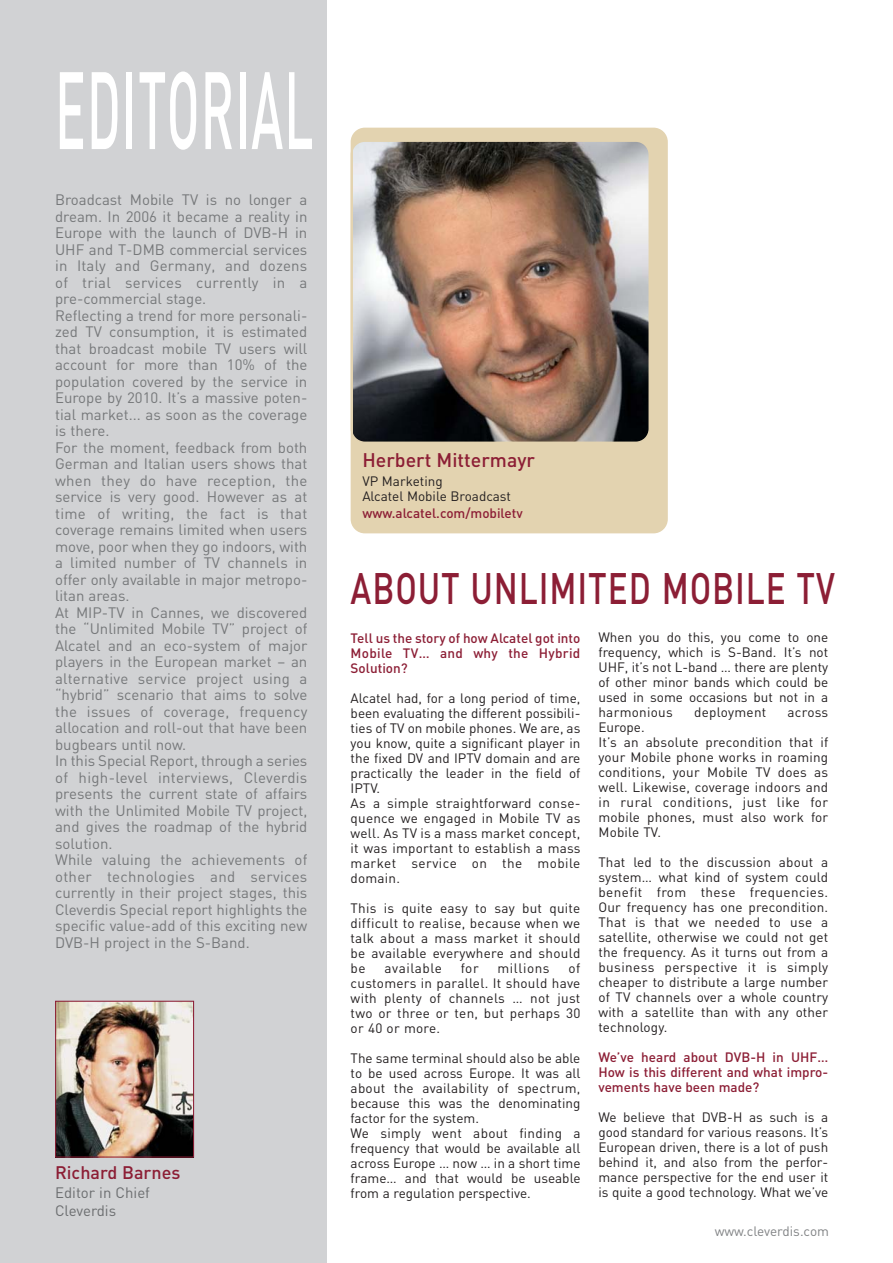
<style>
.page{position:relative;width:893px;height:1263px;background:#fff}
.page>*{position:absolute;margin:0;border:0;box-sizing:border-box;transform-origin:0 0}
.t1{font:500 108px "DIN";letter-spacing:.02em;color:#fff;scale:.47 1}
.t2{font:500 43.5px "DIN";letter-spacing:.025em;color:#8c1e35;scale:.77 1}
.t3{font:500 19.5px "DIN";color:#8c1e35}
.t4{font:500 18px "DIN";color:#8c1e35}
.t5{font:15px/16.5px "DIN";color:#76787a}
.t6{font:15px/18px "DIN";color:#6c6e70}
.t7{font:13.5px/15px "DIN";color:#231f20;text-align:justify}
.t8{font:500 13.5px/15px "DIN";color:#8c1e35;text-align:justify}
.t9{font:13.5px "DIN";letter-spacing:.04em;color:#231f20}
.t10{font:13.5px "DIN";color:#808284}
.t11{font:13.5px "DIN";letter-spacing:.02em;color:#231f20}
</style>
<div class="page">
<div style="left:351px;top:128px;width:317px;height:405px;background:#e3d3b0"></div>
<div style="left:0;top:0;width:327px;height:1263px;background:#d1d2d4"></div>
<img style="left:57px;top:1003px;width:135px;height:153px">
<div style="left:55px;top:1001px;width:139px;height:157px;border:1px solid #8c1e35"></div>
<img style="left:351px;top:140px;width:299px;height:303px">
<h1 class="t1" style="left:55px;top:72px;width:551px">EDITORIAL</h1>
<p class="t5" style="left:55px;top:194px;width:254px">Broadcast Mobile TV is no longer a dream. In 2006 it became a reality in Europe with the launch of DVB-H in UHF and T-DMB commercial services in Italy and Germany, and dozens of trial services currently in a pre-commercial stage.<br>Reflecting a trend for more personali&shy;zed TV consumption, it is estimated that broadcast mobile TV users will account for more than 10% of the population covered by the service in Europe by 2010. It’s a massive poten&shy;tial market... as soon as the coverage is there.<br>For the moment, feedback from both German and Italian users shows that when they do have reception, the service is very good. However as at time of writing, the fact is that coverage remains limited when users move, poor when they go indoors, with a limited number of TV channels in offer only available in major metropo&shy;litan areas.<br>At MIP-TV in Cannes, we discovered the “Unlimited Mobile TV” project of Alcatel and an eco-system of major players in the European market – an alternative service project using a “hybrid” scenario that aims to solve the issues of coverage, frequency allocation and roll-out that have been bugbears until now.<br>In this Special Report, through a series of high-level interviews, Cleverdis presents the current state of affairs with the Unlimited Mobile TV project, and gives the roadmap of the hybrid solution.<br>While valuing the achievements of other technologies and services currently in their project stages, this Cleverdis Special report highlights the specific value-add of this exciting new DVB-H project in the S-Band.</p>
<h3 class="t4" style="left:55px;top:1167px;width:127px">Richard Barnes</h3>
<p class="t6" style="left:55px;top:1186px;width:96px">Editor in Chief<br>Cleverdis</p>
<h3 class="t3" style="left:362px;top:453px;width:174px">Herbert Mittermayr</h3>
<p class="t7" style="left:362px;top:475px;width:150px">VP Marketing<br>Alcatel Mobile Broadcast</p>
<p class="t8" style="left:362px;top:508px;width:162px">www.alcatel.com/mobiletv</p>
<h2 class="t2" style="left:351px;top:573px;width:630px">ABOUT UNLIMITED MOBILE TV</h2>
<p class="t8" style="left:351px;top:632px;width:231px">Tell us the story of how Alcatel got into Mobile TV… and why the Hybrid Solution?</p>
<p class="t7" style="left:351px;top:692px;width:231px;text-align:left">Alcatel had, for a long period of time, been evaluating the different possibili&shy;ties of TV on mobile phones. We are, as you know, quite a significant player in the fixed DV and IPTV domain and are practically the leader in the field of<br>IPTV.<br>As a simple straightforward conse&shy;quence we engaged in Mobile TV as well. As TV is a mass market concept, it was important to establish a mass market service on the mobile domain.</p>
<p class="t7" style="left:351px;top:902px;width:231px">This is quite easy to say but quite difficult to realise, because when we talk about a mass market it should be available everywhere and should be</p>
<p class="t7" style="left:351px;top:962px;width:231px;text-indent:218px">of customers in parallel. It should have with plenty of channels … not just two or three or ten, but perhaps 30 or 40 or more.</p>
<p class="t7" style="left:351px;top:1052px;width:231px;text-align:left">The same terminal should also be able to be used across Europe. It was all about the availability of spectrum, because this was the denominating factor for the system.<br>We simply went about finding a frequency that would be available all across Europe … now … in a short time frame… and that would be useable from a regulation perspective.</p>
<p class="t9" style="left:385px;top:963px;width:59px">available</p>
<p class="t7" style="left:461px;top:962px;width:19px">for</p>
<p class="t9" style="left:497px;top:963px;width:54px">millions</p>
<p class="t7" style="left:598px;top:632px;width:231px">When you do this, you come to one frequency, which is S-Band. It’s not UHF, it’s not L-band … there are plenty of other minor bands which could be used in some occasions but not in a harmonious</p>
<p class="t11" style="left:694px;top:708px;width:74px">deployment</p>
<p class="t7" style="left:787px;top:707px;width:42px">across</p>
<p class="t7" style="left:598px;top:722px;width:231px;text-align:left">Europe.<br>It’s an absolute precondition that if your Mobile phone works in roaming conditions, your Mobile TV does as well. Likewise, coverage indoors and in rural conditions, just like for mobile phones, must also work for<br>Mobile TV.</p>
<p class="t7" style="left:598px;top:857px;width:231px">That led to the discussion about a system… what kind of system could benefit from these frequencies.<br>Our frequency has one precondition.<br>That is that we needed to use a satellite, otherwise we could not get the frequency. As it turns out from a business perspective it is simply cheaper to distribute a large number of TV channels over a whole country with a satellite than with any other technology.</p>
<p class="t8" style="left:598px;top:1052px;width:231px">We’ve heard about DVB-H in UHF… How is this different and what impro&shy;vements have been made?</p>
<p class="t7" style="left:598px;top:1112px;width:231px">We believe that DVB-H as such is a good standard for various reasons. It’s European driven, there is a lot of push behind it, and also from the perfor&shy;mance perspective for the end user it is quite a good technology. What we’ve</p>
<p class="t10" style="left:715px;top:1226px;width:116px">www.cleverdis.com</p>
</div>
